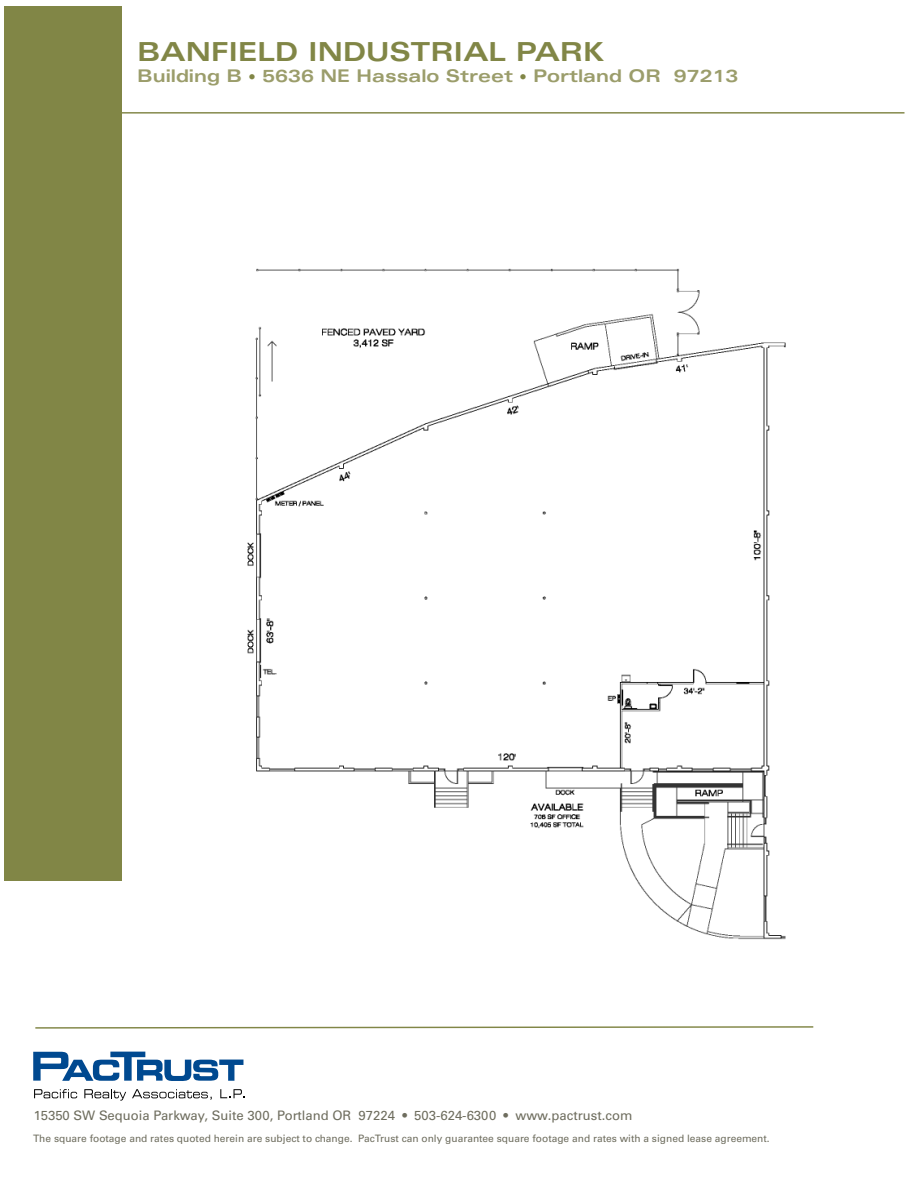
<style>
.page{position:relative;width:918px;height:1188px;background:#fff}
.page>*{position:absolute;margin:0;border:0;box-sizing:border-box;transform-origin:0 0}
.t1{font:700 expanded 26.25px "Univers LT Std";color:#818646}
.t2{font:700 expanded 17.4px "Univers LT Std";color:#9b9d6b}
.t3{font:13.05px "Univers LT Std";color:#6e6d5e}
.t4{font:10.2px "Univers LT Std";color:#6e6d5e}
.s1{font-size:14.55px;color:#818646}
</style>
<div class="page">
<svg style="left:35px;top:1026px;width:779px;height:3px"></svg>
<hr style="left:66px;top:112px;width:838px;height:2px;background:#818646">
<img style="left:247px;top:268px;width:539px;height:672px">
<div style="left:4px;top:6px;width:118px;height:875px;background:#818646"></div>
<svg style="left:33px;top:1052px;width:210px;height:29px"></svg>
<svg style="left:34px;top:1089px;width:43px;height:9px"></svg>
<svg style="left:84px;top:1089px;width:42px;height:12px"></svg>
<svg style="left:132px;top:1089px;width:80px;height:11px"></svg>
<svg style="left:220px;top:1089px;width:24px;height:9px"></svg>
<h1 class="t1" style="left:137px;top:42px;width:469px">BANFIELD INDUSTRIAL PARK</h1>
<h2 class="t2" style="left:137px;top:69px;width:603px">Building B <span class="s1">•</span> 5636 NE Hassalo Street <span class="s1">•</span> Portland OR 97213</h2>
<p class="t3" style="left:34px;top:1110px;width:600px">15350 SW Sequoia Parkway, Suite 300, Portland OR 97224 • 503-624-6300 • www.pactrust.com</p>
<p class="t4" style="left:33px;top:1135px;width:738px">The square footage and rates quoted herein are subject to change. PacTrust can only guarantee square footage and rates with a signed lease agreement.</p>
</div>
